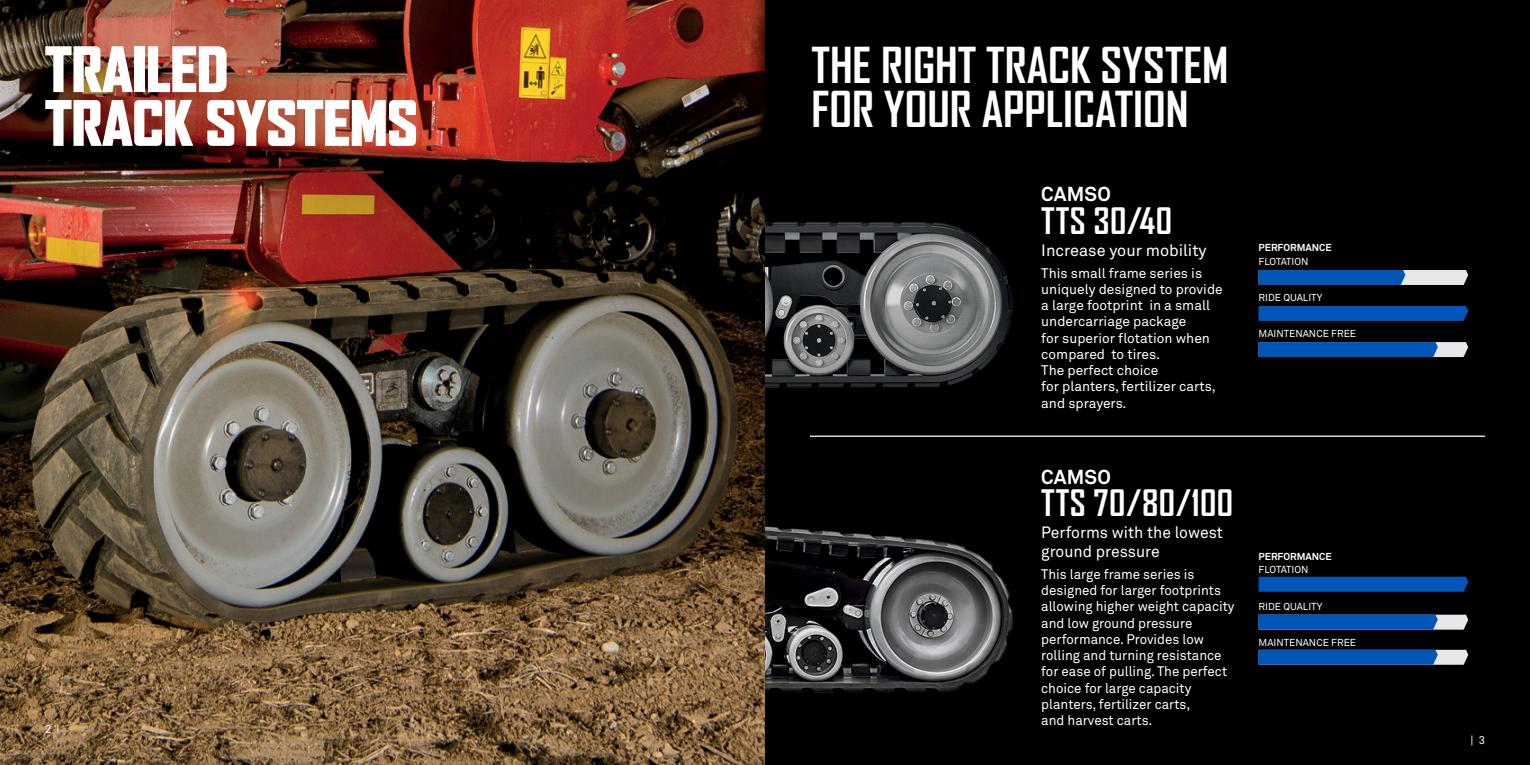
<style>
.page{position:relative;width:1530px;height:765px;background:#fff}
.page>*{position:absolute;margin:0;border:0;box-sizing:border-box;transform-origin:0 0}
.t1{font:900 60px/53.8px "Agency FB";color:#fff}
.t2{font:700 47.5px/43.8px "Agency FB";color:#fff}
.t3{font:700 35px "Agency FB";letter-spacing:.01em;color:#fff}
.t4{font:700 20px "Akkurat Office";letter-spacing:.01em;color:#fff}
.t5{font:16.25px/18.8px "Akkurat Office";color:#fff}
.t6{font:13.75px/16.2px "Akkurat Office";color:#fff}
.t7{font:11.25px "Akkurat Office";color:#fff}
.t8{font:10px "Akkurat Office";color:#fff}
.t9{font:700 10px "Akkurat Office";color:#fff}
</style>
<div class="page">
<div style="left:765px;top:0;width:765px;height:765px;background:#000"></div>
<img style="left:0;top:0;width:765px;height:765px">
<hr style="left:810px;top:436px;width:675px;height:1px;background:#fff">
<img style="left:765px;top:222px;width:248px;height:166px">
<img style="left:765px;top:526px;width:248px;height:167px">
<div style="left:1259px;top:306px;width:209px;height:15px;background:#0055b8"></div>
<svg style="left:1259px;top:270px;width:209px;height:15px;background:#4580c4"></svg>
<svg style="left:1259px;top:342px;width:209px;height:15px;background:#2269bd"></svg>
<svg style="left:1259px;top:577px;width:209px;height:15px;background:#0052b3"></svg>
<svg style="left:1259px;top:615px;width:209px;height:15px;background:#236abc"></svg>
<svg style="left:1259px;top:650px;width:209px;height:15px;background:#236abc"></svg>
<h1 class="t1" style="left:45px;top:44px;width:374px">TRAILED<br>TRACK SYSTEMS</h1>
<p class="t7" style="left:45px;top:722px;width:16px">2 |</p>
<h2 class="t2" style="left:812px;top:44px;width:419px">THE RIGHT TRACK SYSTEM<br>FOR YOUR APPLICATION</h2>
<h3 class="t4" style="left:1041px;top:182px;width:71px">CAMSO</h3>
<h3 class="t3" style="left:1041px;top:200px;width:132px">TTS 30/40</h3>
<p class="t5" style="left:1041px;top:241px;width:167px">Increase your mobility</p>
<p class="t6" style="left:1041px;top:265px;width:183px">This small frame series is uniquely designed to provide a large footprint in a small undercarriage package<br>for superior flotation when compared to tires.<br>The perfect choice<br>for planters, fertilizer carts, and sprayers.</p>
<h3 class="t4" style="left:1041px;top:464px;width:71px">CAMSO</h3>
<h3 class="t3" style="left:1041px;top:483px;width:193px">TTS 70/80/100</h3>
<p class="t5" style="left:1041px;top:524px;width:183px">Performs with the lowest ground pressure</p>
<p class="t6" style="left:1041px;top:566px;width:195px">This large frame series is designed for larger footprints allowing higher weight capacity and low ground pressure performance. Provides low rolling and turning resistance for ease of pulling. The perfect choice for large capacity planters, fertilizer carts,<br>and harvest carts.</p>
<p class="t9" style="left:1259px;top:241px;width:75px">PERFORMANCE</p>
<p class="t8" style="left:1259px;top:255px;width:52px">FLOTATION</p>
<p class="t8" style="left:1259px;top:292px;width:65px">RIDE QUALITY</p>
<p class="t8" style="left:1259px;top:328px;width:99px">MAINTENANCE FREE</p>
<p class="t9" style="left:1259px;top:550px;width:75px">PERFORMANCE</p>
<p class="t8" style="left:1259px;top:564px;width:52px">FLOTATION</p>
<p class="t8" style="left:1259px;top:600px;width:65px">RIDE QUALITY</p>
<p class="t8" style="left:1259px;top:636px;width:99px">MAINTENANCE FREE</p>
<p class="t7" style="left:1470px;top:733px;width:16px">| 3</p>
</div>
